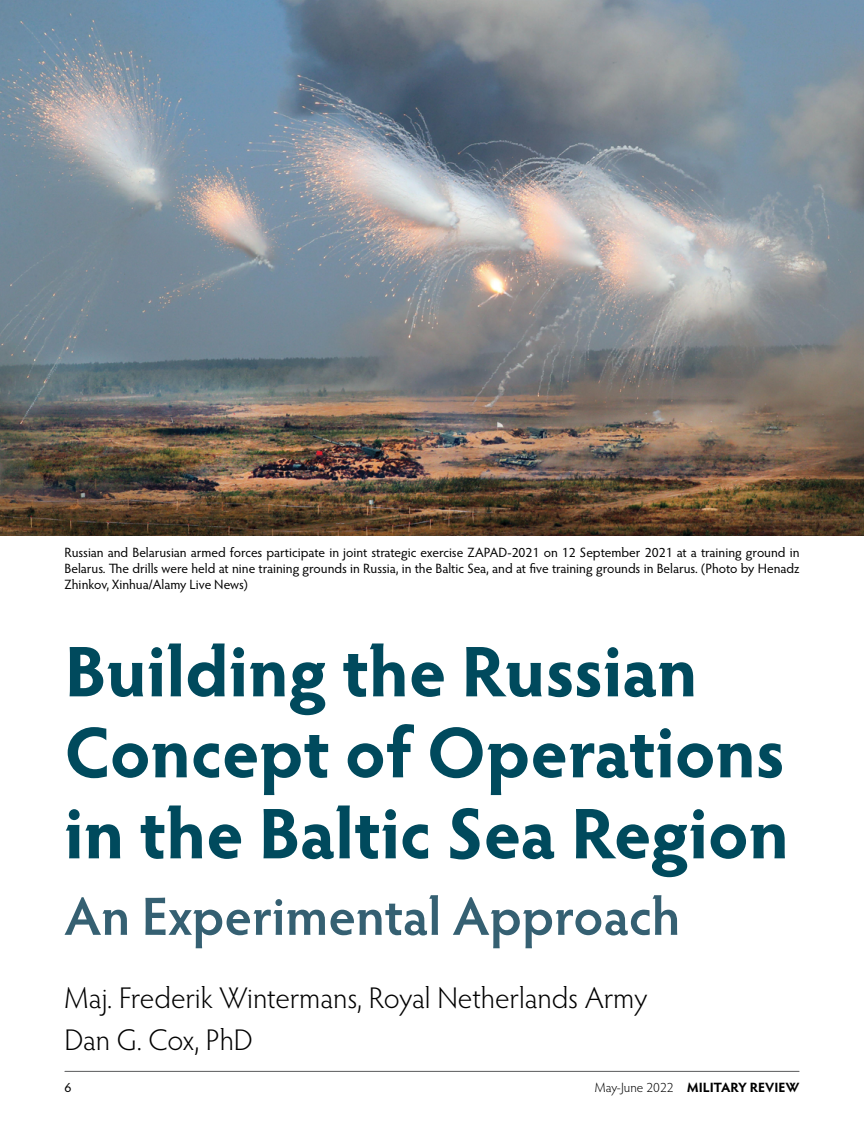
<style>
.page{position:relative;width:864px;height:1134px;background:#fff}
.page>*{position:absolute;margin:0;border:0;box-sizing:border-box;transform-origin:0 0}
.t1{font:700 72px/81px "Hypatia Sans Pro";color:#004a5d}
.sub-title{font:600 54px "Hypatia Sans Pro";color:#356072}
.author{font:300 30px "Hypatia Sans Pro";letter-spacing:-.005em;color:#000}
.cutline{font:13.5px/16.5px "Hypatia Sans Pro";color:#000;text-align:justify}
.t2{font:700 13.5px "Hypatia Sans Pro";letter-spacing:-.005em;color:#000}
.s1{font-weight:300}
</style>
<div class="page">
<hr style="left:65px;top:1071px;width:734px;height:1px;background:#58595b">
<img style="left:0;top:0;width:864px;height:536px">
<p class="cutline" style="left:64px;top:543px;width:737px">Russian and Belarusian armed forces participate in joint strategic exercise ZAPAD-2021 on 12 September 2021 at a training ground in Belarus. The drills were held at nine training grounds in Russia, in the Baltic Sea, and at five training grounds in Belarus. (Photo by Henadz Zhinkov, Xinhua/Alamy Live News)</p>
<p class="t1" style="left:64px;top:627px;width:726px">Building the Russian<br>Concept of Operations in the Baltic Sea Region</p>
<p class="sub-title" style="left:64px;top:879px;width:617px">An Experimental Approach</p>
<p class="author" style="left:64px;top:978px;width:584px">Maj. Frederik Wintermans, Royal Netherlands Army</p>
<p class="author" style="left:64px;top:1020px;width:190px">Dan G. Cox, PhD</p>
<p class="cutline" style="left:64px;top:1079px;width:8px">6</p>
<p class="t2" style="left:595px;top:1078px;width:206px"><span class="s1">May-June 2022</span> MILITARY REVIEW</p>
</div>
